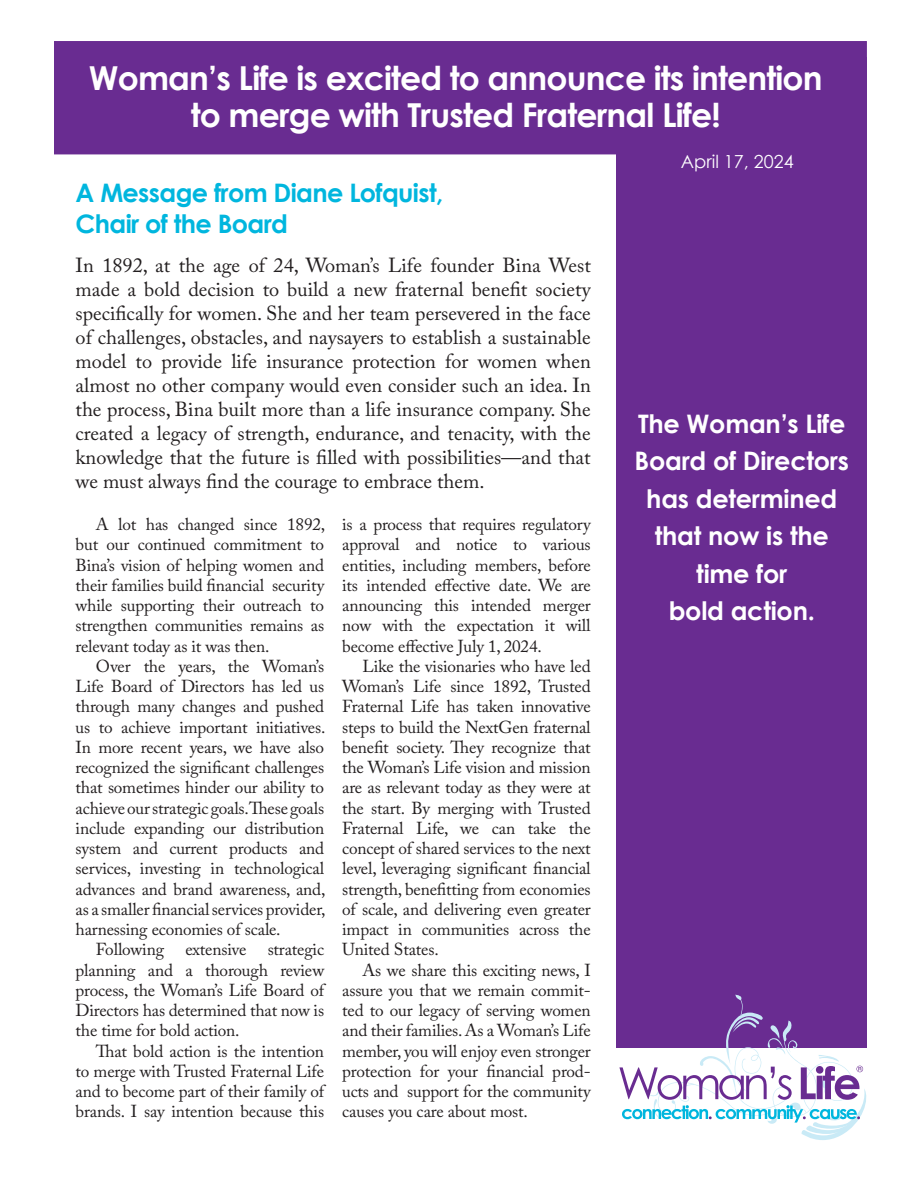
<style>
.page{position:relative;width:918px;height:1188px;background:#fff}
.page>*{position:absolute;margin:0;border:0;box-sizing:border-box;transform-origin:0 0}
.t1{font:700 33px/37.5px "Century Gothic";letter-spacing:-.025em;color:#fff;text-align:center}
.t2{font:700 25.5px/37.5px "Century Gothic";letter-spacing:-.01em;color:#fff;text-align:center}
.t3{font:700 25.5px/30.6px "Century Gothic";letter-spacing:-.025em;color:#00b6de}
.t4{font:20.25px/24px "Adobe Caslon Pro";color:#231f20;text-align:justify}
.t5{font:18px "Century Gothic";color:#fff}
.t6{font:17.25px/20.2px "Adobe Caslon Pro";letter-spacing:-.01em;color:#231f20;text-align:justify}
</style>
<div class="page">
<div style="left:617px;top:57px;width:250px;height:991px;background:#692c91"></div>
<div style="left:54px;top:41px;width:813px;height:113px;background:#692c91"></div>
<svg style="left:619px;top:995px;width:247px;height:145px"></svg>
<h1 class="t1" style="left:89px;top:58px;width:735px">Woman’s Life is excited to announce its intention to merge with Trusted Fraternal Life!</h1>
<h2 class="t3" style="left:76px;top:176px;width:369px">A Message from Diane Lofquist,<br>Chair of the Board</h2>
<p class="t4" style="left:76px;top:253px;width:517px">In 1892, at the age of 24, Woman’s Life founder Bina West made a bold decision to build a new fraternal benefit society specifically for women. She and her team persevered in the face of challenges, obstacles, and naysayers to establish a sustainable model to provide life insurance protection for women when almost no other company would even consider such an idea. In the process, Bina built more than a life insurance company. She created a legacy of strength, endurance, and tenacity, with the knowledge that the future is filled with possibilities—and that we must always find the courage to embrace them.</p>
<p class="t6" style="left:76px;top:514px;width:251px;text-indent:20px">A lot has changed since 1892, but our continued commitment to Bina’s vision of helping women and their families build financial security while supporting their outreach to strengthen communities remains as relevant today as it was then.</p>
<p class="t6" style="left:76px;top:656px;width:251px;text-indent:20px">Over the years, the Woman’s Life Board of Directors has led us through many changes and pushed us to achieve important initiatives.<br>In more recent years, we have also recognized the significant challenges that sometimes hinder our ability to achieve our strategic goals. These goals include expanding our distribution system and current products and services, investing in technological advances and brand awareness, and, as a smaller financial services provider, harnessing economies of scale.</p>
<p class="t6" style="left:76px;top:939px;width:250px;text-indent:20px">Following extensive strategic planning and a thorough review process, the Woman’s Life Board of Directors has determined that now is the time for bold action.</p>
<p class="t6" style="left:76px;top:1040px;width:250px;text-indent:20px">That bold action is the intention to merge with Trusted Fraternal Life and to become part of their family of brands. I say intention because this</p>
<p class="t6" style="left:342px;top:514px;width:250px">is a process that requires regulatory approval and notice to various entities, including members, before its intended effective date. We are announcing this intended merger now with the expectation it will become effective July 1, 2024.</p>
<p class="t6" style="left:342px;top:656px;width:250px;text-indent:20px">Like the visionaries who have led Woman’s Life since 1892, Trusted Fraternal Life has taken innovative steps to build the NextGen fraternal benefit society. They recognize that the Woman’s Life vision and mission are as relevant today as they were at the start. By merging with Trusted Fraternal Life, we can take the concept of shared services to the next level, leveraging significant financial strength, benefitting from economies of scale, and delivering even greater impact in communities across the United States.</p>
<p class="t6" style="left:342px;top:959px;width:250px;text-indent:20px">As we share this exciting news, I assure you that we remain commit&shy;ted to our legacy of serving women and their families. As a Woman’s Life member, you will enjoy even stronger protection for your financial prod&shy;ucts and support for the community causes you care about most.</p>
<p class="t5" style="left:681px;top:149px;width:115px">April 17, 2024</p>
<h2 class="t2" style="left:635px;top:404px;width:216px">The Woman’s Life<br>Board of Directors has determined that now is the time for<br>bold action.</h2>
</div>
